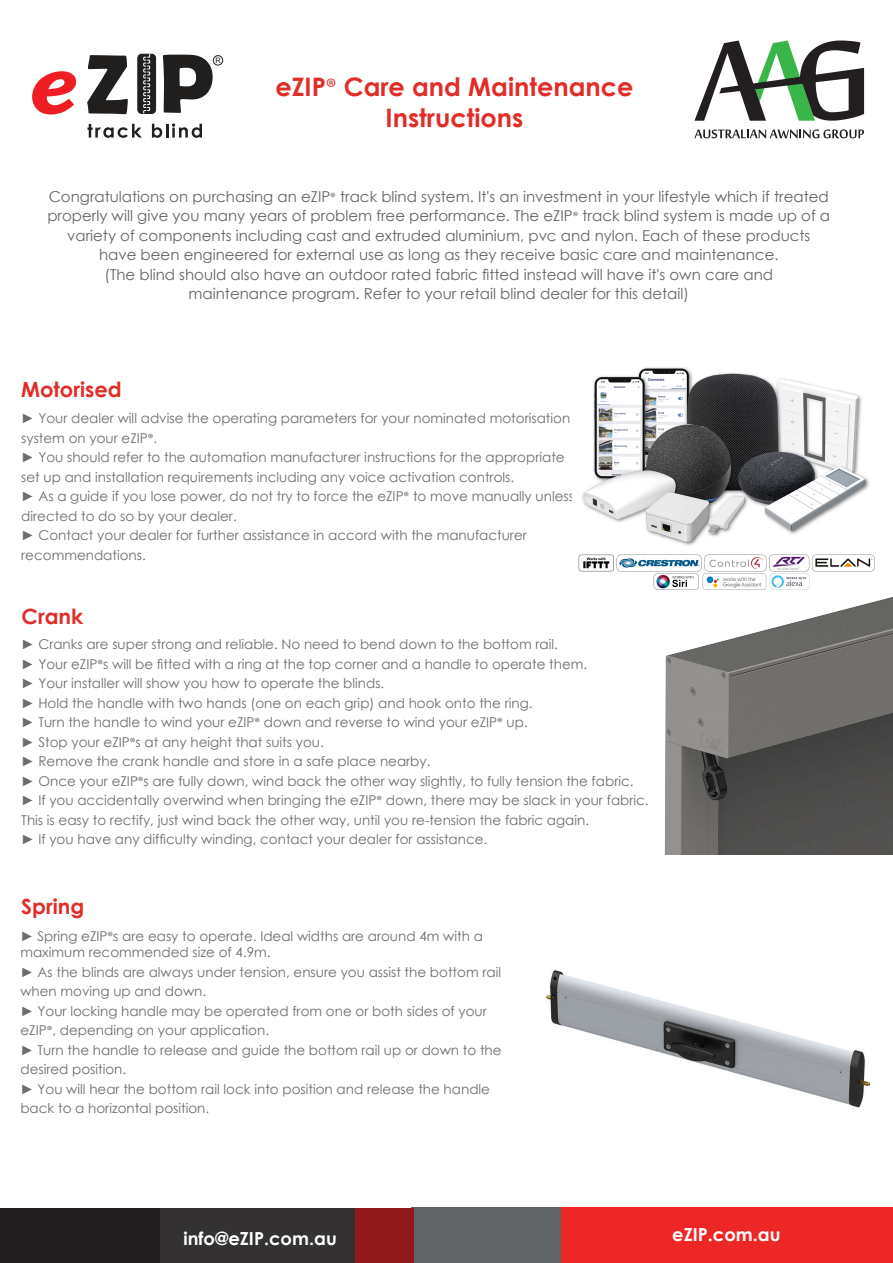
<style>
.page{position:relative;width:893px;height:1263px;background:#fff}
.page>*{position:absolute;margin:0;border:0;box-sizing:border-box;transform-origin:0 0}
.t1{font:700 25.5px/30.6px "Century Gothic";color:#e12d28;text-align:center}
.t2{font:700 21px "Century Gothic";color:#e12d28}
.t3{font:700 18px "Century Gothic";color:#fff}
.t4{font:15px/19.5px "Century Gothic";color:#626465;text-align:center}
.t5{font:13.5px/19.5px "Century Gothic";color:#6c6d70}
.t6{font:7.5px "Arial";color:#231f20}
.s1{font-family:"Myriad Pro";font-weight:400}
.s2{font-family:"Myriad Pro";font-size:13.5px;color:#6c6d70}
.s3{font-family:"Myriad Pro"}
</style>
<div class="page">
<img style="left:664px;top:597px;width:229px;height:258px">
<svg style="left:32px;top:71px;width:44px;height:43px"></svg>
<svg style="left:87px;top:55px;width:41px;height:59px"></svg>
<div style="left:138px;top:54px;width:18px;height:59px;background:#211e1e;border-radius:4px"></div>
<div style="left:137px;top:54px;width:19px;height:60px;border:1px solid #211e1e;border-radius:4px"></div>
<svg style="left:143px;top:54px;width:8px;height:60px"></svg>
<hr style="left:146px;top:54px;width:1px;height:59px;background:#211e1e">
<svg style="left:163px;top:55px;width:50px;height:58px"></svg>
<div style="left:213px;top:55px;width:10px;height:10px;border:1px solid #231f20;border-radius:50%"></div>
<svg style="left:87px;top:124px;width:55px;height:14px"></svg>
<svg style="left:152px;top:123px;width:50px;height:15px"></svg>
<div style="left:411px;top:1208px;width:152px;height:55px;background:#636466"></div>
<div style="left:353px;top:1208px;width:61px;height:55px;background:#91191c"></div>
<div style="left:561px;top:1208px;width:332px;height:55px;background:#ed2725"></div>
<div style="left:0;top:1208px;width:162px;height:55px;background:#211d1e"></div>
<div style="left:161px;top:1208px;width:194px;height:55px;background:#333132"></div>
<img style="left:546px;top:970px;width:325px;height:138px">
<svg style="left:694px;top:129px;width:170px;height:9px"></svg>
<svg style="left:694px;top:40px;width:170px;height:81px"></svg>
<img style="left:578px;top:367px;width:297px;height:223px">
<p class="t6" style="left:215px;top:55px;width:7px">R</p>
<h1 class="t1" style="left:275px;top:71px;width:359px">eZIP<span class="s1">®</span> Care and Maintenance<br>Instructions</h1>
<p class="t4" style="left:47px;top:186px;width:784px">Congratulations on purchasing an eZIP<span class="s2">®</span> track blind system. It's an investment in your lifestyle which if treated properly will give you many years of problem free performance. The eZIP<span class="s2">®</span> track blind system is made up of a variety of components including cast and extruded aluminium, pvc and nylon. Each of these products have been engineered for external use as long as they receive basic care and maintenance.<br>(The blind should also have an outdoor rated fabric fitted instead will have it's own care and<br>maintenance program. Refer to your retail blind dealer for this detail)</p>
<h2 class="t2" style="left:21px;top:373px;width:102px">Motorised</h2>
<p class="t5" style="left:21px;top:408px;width:554px">► Your dealer will advise the operating parameters for your nominated motorisation system on your eZIP<span class="s3">®</span>.<br>► You should refer to the automation manufacturer instructions for the appropriate set up and installation requirements including any voice activation controls.<br>► As a guide if you lose power, do not try to force the eZIP<span class="s3">®</span> to move manually unless directed to do so by your dealer.<br>► Contact your dealer for further assistance in accord with the manufacturer recommendations.</p>
<h2 class="t2" style="left:22px;top:601px;width:63px">Crank</h2>
<p class="t5" style="left:21px;top:634px;width:629px">► Cranks are super strong and reliable. No need to bend down to the bottom rail.<br>► Your eZIP<span class="s3">®</span>s will be fitted with a ring at the top corner and a handle to operate them.<br>► Your installer will show you how to operate the blinds.<br>► Hold the handle with two hands (one on each grip) and hook onto the ring.<br>► Turn the handle to wind your eZIP<span class="s3">®</span> down and reverse to wind your eZIP<span class="s3">®</span> up.<br>► Stop your eZIP<span class="s3">®</span>s at any height that suits you.<br>► Remove the crank handle and store in a safe place nearby.<br>► Once your eZIP<span class="s3">®</span>s are fully down, wind back the other way slightly, to fully tension the fabric. ► If you accidentally overwind when bringing the eZIP<span class="s3">®</span> down, there may be slack in your fabric.<br>This is easy to rectify, just wind back the other way, until you re-tension the fabric again.<br>► If you have any difficulty winding, contact your dealer for assistance.</p>
<h2 class="t2" style="left:21px;top:891px;width:65px">Spring</h2>
<p class="t5" style="left:20px;top:928px;width:464px;line-height:16.2px">► Spring eZIP<span class="s3">®</span>s are easy to operate. Ideal widths are around 4m with a maximum recommended size of 4.9m.</p>
<p class="t5" style="left:20px;top:962px;width:483px">► As the blinds are always under tension, ensure you assist the bottom rail when moving up and down.<br>► Your locking handle may be operated from one or both sides of your eZIP<span class="s3">®</span>, depending on your application.<br>► Turn the handle to release and guide the bottom rail up or down to the desired position.<br>► You will hear the bottom rail lock into position and release the handle back to a horizontal position.</p>
<h3 class="t3" style="left:183px;top:1225px;width:155px">info@eZIP.com.au</h3>
<h3 class="t3" style="left:672px;top:1220px;width:110px">eZIP.com.au</h3>
</div>
